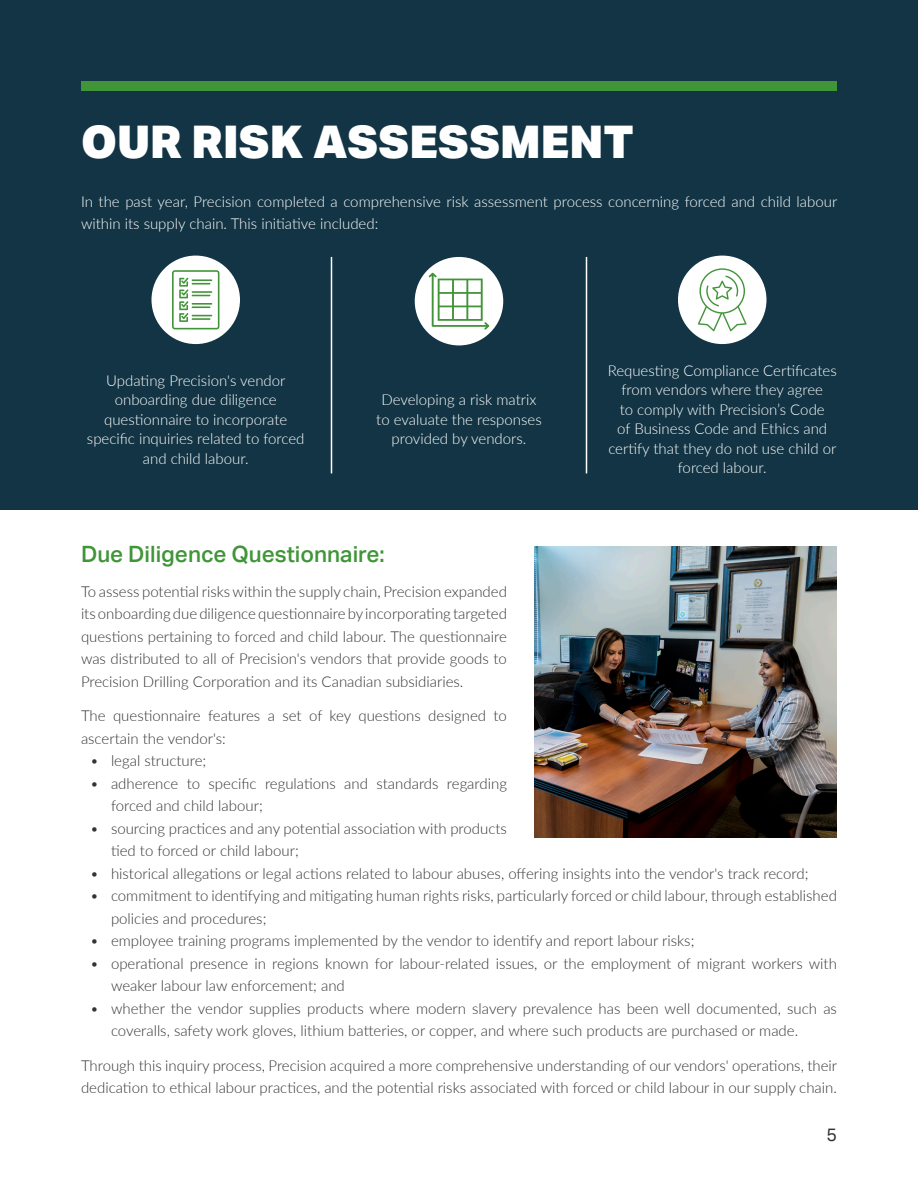
<style>
.page{position:relative;width:918px;height:1188px;background:#fff}
.page>*{position:absolute;margin:0;border:0;box-sizing:border-box;transform-origin:0 0}
._40pt_Size_Align_Left{font:900 45px "Aktiv Grotesk";color:#fff}
._15pt_Size_Align_Left{font:500 22.5px "Aktiv Grotesk";color:#3f9537}
.t1{font:18px "Aktiv Grotesk";color:#323332}
._10pt_Size_Align_Left_Justify{font:300 15px/22.5px "Lato";color:#323332}
._10pt_Size_Align_Center_Justify{font:300 15px/19.5px "Lato";color:#fff;text-align:center}
._10pt_Size_Align_Left_Justify-2{font:300 15px/22.5px "Lato";color:#fff}
</style>
<div class="page">
<img style="left:534px;top:546px;width:303px;height:292px">
<div style="left:0;top:0;width:918px;height:510px;background:#123444"></div>
<div style="left:152px;top:256px;width:88px;height:88px;background:#fff;border-radius:50%"></div>
<div style="left:415px;top:257px;width:88px;height:88px;background:#fff;border-radius:50%"></div>
<svg style="left:429px;top:273px;width:60px;height:57px"></svg>
<div style="left:678px;top:256px;width:88px;height:88px;background:#fff;border-radius:50%"></div>
<svg style="left:698px;top:268px;width:49px;height:63px"></svg>
<hr style="left:331px;top:257px;width:1px;height:216px;background:#fff">
<hr style="left:586px;top:257px;width:1px;height:216px;background:#fff">
<svg style="left:172px;top:270px;width:47px;height:59px"></svg>
<div style="left:81px;top:81px;width:756px;height:9px;background:#3f9537"></div>
<p class="_40pt_Size_Align_Left" style="left:81px;top:113px;width:554px">OUR RISK ASSESSMENT</p>
<p class="_10pt_Size_Align_Left_Justify-2" style="left:81px;top:190px;width:758px">In the past year, Precision completed a comprehensive risk assessment process concerning forced and child labour within its supply chain. This initiative included:</p>
<p class="_10pt_Size_Align_Center_Justify" style="left:87px;top:370px;width:219px">Updating Precision's vendor onboarding due diligence questionnaire to incorporate specific inquiries related to forced and child labour.</p>
<p class="_10pt_Size_Align_Center_Justify" style="left:376px;top:390px;width:167px">Developing a risk matrix to evaluate the responses provided by vendors.</p>
<p class="_10pt_Size_Align_Center_Justify" style="left:608px;top:360px;width:231px">Requesting Compliance Certificates from vendors where they agree<br>to comply with Precision’s Code<br>of Business Code and Ethics and certify that they do not use child or forced labour.</p>
<p class="_15pt_Size_Align_Left" style="left:81px;top:541px;width:305px">Due Diligence Questionnaire:</p>
<p class="_10pt_Size_Align_Left_Justify" style="left:81px;top:579px;width:427px;text-align:justify">To assess potential risks within the supply chain, Precision expanded its onboarding due diligence questionnaire by incorporating targeted questions pertaining to forced and child labour. The questionnaire was distributed to all of Precision's vendors that provide goods to Precision Drilling Corporation and its Canadian subsidiaries.</p>
<p class="_10pt_Size_Align_Left_Justify" style="left:81px;top:704px;width:427px">The questionnaire features a set of key questions designed to ascertain the vendor's:</p>
<p class="_10pt_Size_Align_Left_Justify" style="left:90px;top:749px;width:118px">• legal structure;</p>
<p class="_10pt_Size_Align_Left_Justify" style="left:111px;top:771px;width:397px;text-indent:-21px">• adherence to specific regulations and standards regarding forced and child labour;</p>
<p class="_10pt_Size_Align_Left_Justify" style="left:111px;top:816px;width:397px;text-indent:-21px">• sourcing practices and any potential association with products tied to forced or child labour;</p>
<p class="_10pt_Size_Align_Left_Justify" style="left:90px;top:861px;width:720px">• historical allegations or legal actions related to labour abuses, offering insights into the vendor's track record;</p>
<p class="_10pt_Size_Align_Left_Justify" style="left:111px;top:884px;width:727px;text-indent:-21px">• commitment to identifying and mitigating human rights risks, particularly forced or child labour, through established policies and procedures;</p>
<p class="_10pt_Size_Align_Left_Justify" style="left:90px;top:929px;width:606px">• employee training programs implemented by the vendor to identify and report labour risks;</p>
<p class="_10pt_Size_Align_Left_Justify" style="left:111px;top:951px;width:727px;text-indent:-21px">• operational presence in regions known for labour-related issues, or the employment of migrant workers with weaker labour law enforcement; and</p>
<p class="_10pt_Size_Align_Left_Justify" style="left:111px;top:996px;width:727px;text-indent:-21px">• whether the vendor supplies products where modern slavery prevalence has been well documented, such as coveralls, safety work gloves, lithium batteries, or copper, and where such products are purchased or made.</p>
<p class="_10pt_Size_Align_Left_Justify" style="left:81px;top:1053px;width:758px">Through this inquiry process, Precision acquired a more comprehensive understanding of our vendors' operations, their dedication to ethical labour practices, and the potential risks associated with forced or child labour in our supply chain.</p>
<p class="t1" style="left:826px;top:1125px;width:12px">5</p>
</div>
